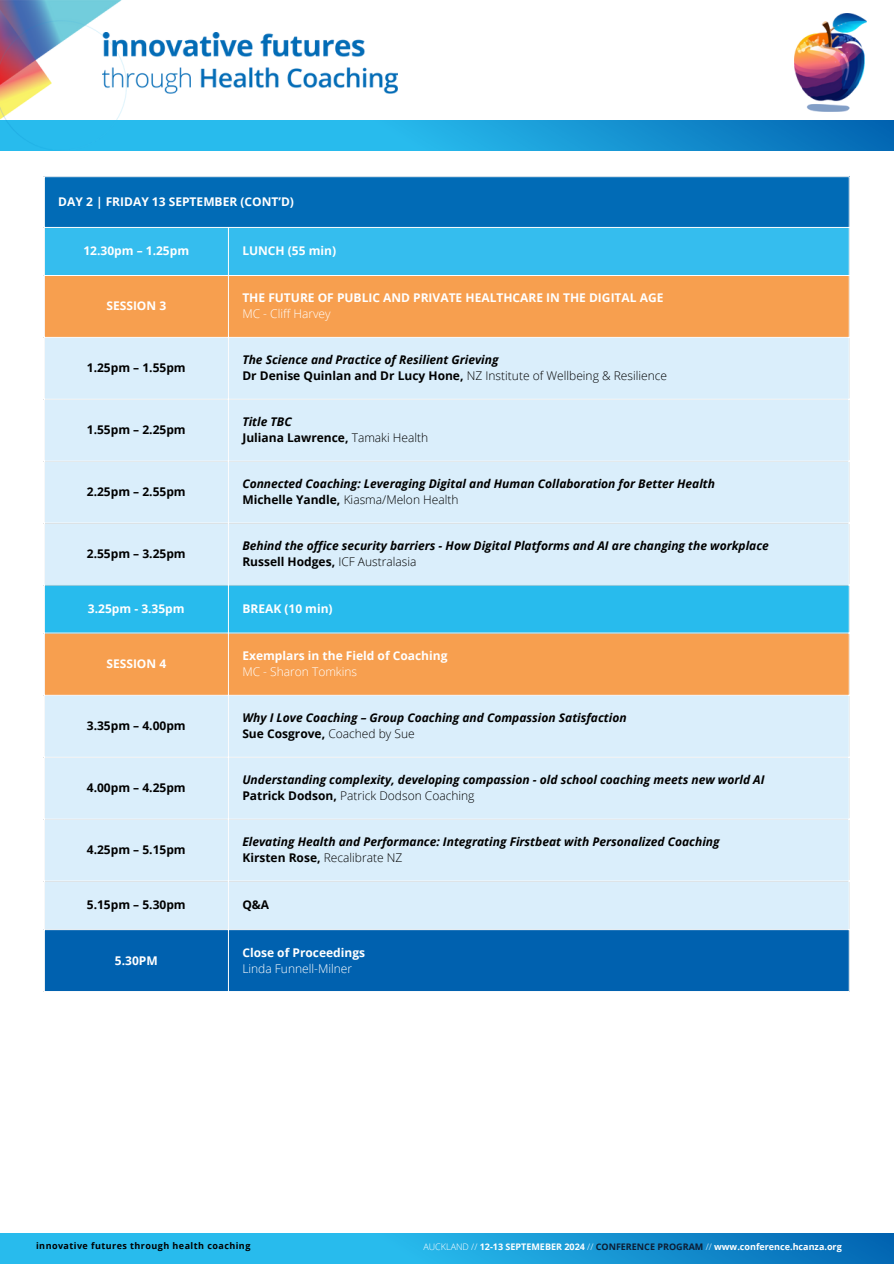
<style>
.page{position:relative;width:894px;height:1264px;background:#fff}
.page>*{position:absolute;margin:0;border:0;box-sizing:border-box;transform-origin:0 0}
.t1{font:italic 700 12px "Open Sans";color:#000}
.t2{font:700 12px "Open Sans";color:#fff}
.t3{font:700 12px "Open Sans";color:#000}
.t4{font:300 12px "Open Sans";color:#000}
.t5{font:300 12px "Open Sans";color:#fff}
.t6{font:700 9px "Open Sans";color:#fff}
.t7{font:700 9px "Open Sans";letter-spacing:.05em;color:#000}
.s1{font-weight:700}
.s2{font-weight:300}
.s3{color:#0d1d34}
</style>
<div class="page">
<svg style="left:126px;top:120px;width:767px;height:31px;background:#1b9fd9"></svg>
<img style="left:0;top:0;width:126px;height:151px">
<img style="left:794px;top:14px;width:72px;height:98px">
<img style="left:103px;top:32px;width:295px;height:62px">
<svg style="left:0;top:1233px;width:893px;height:30px;background:#1da2dc"></svg>
<div style="left:44px;top:176px;width:805px;height:52px;background:#016bb6"></div>
<div style="left:45px;top:228px;width:803px;height:47px;background:#35bdee"></div>
<div style="left:45px;top:276px;width:803px;height:61px;background:#f79f4f"></div>
<svg style="left:45px;top:338px;width:803px;height:591px;background:#dde4e7"></svg>
<div style="left:45px;top:585px;width:803px;height:47px;background:#28bbed"></div>
<div style="left:45px;top:930px;width:803px;height:61px;background:#0061af"></div>
<hr style="left:44px;top:177px;width:1px;height:814px;background:#fff">
<hr style="left:228px;top:228px;width:1px;height:763px;background:#fff">
<hr style="left:848px;top:177px;width:1px;height:814px;background:#fff">
<hr style="left:44px;top:176px;width:805px;height:1px;background:#fff">
<hr style="left:44px;top:227px;width:805px;height:1px;background:#fff">
<hr style="left:44px;top:399px;width:805px;height:1px;background:#fff">
<hr style="left:44px;top:461px;width:805px;height:1px;background:#fff">
<hr style="left:44px;top:522px;width:805px;height:1px;background:#fff">
<hr style="left:44px;top:584px;width:805px;height:1px;background:#fff">
<hr style="left:44px;top:632px;width:805px;height:1px;background:#fff">
<hr style="left:44px;top:695px;width:805px;height:1px;background:#fff">
<hr style="left:44px;top:757px;width:805px;height:1px;background:#fff">
<hr style="left:44px;top:818px;width:805px;height:1px;background:#fff">
<hr style="left:44px;top:880px;width:805px;height:1px;background:#fff">
<p class="t2" style="left:58px;top:193px;width:237px">DAY 2 | FRIDAY 13 SEPTEMBER (CONT’D)</p>
<p class="t2" style="left:83px;top:242px;width:107px">12.30pm – 1.25pm</p>
<p class="t2" style="left:242px;top:242px;width:95px">LUNCH (55 min)</p>
<p class="t2" style="left:106px;top:297px;width:61px">SESSION 3</p>
<p class="t3" style="left:87px;top:359px;width:100px">1.25pm – 1.55pm</p>
<p class="t3" style="left:87px;top:421px;width:100px">1.55pm – 2.25pm</p>
<p class="t3" style="left:87px;top:483px;width:100px">2.25pm – 2.55pm</p>
<p class="t3" style="left:87px;top:545px;width:100px">2.55pm – 3.25pm</p>
<p class="t2" style="left:242px;top:289px;width:422px">THE FUTURE OF PUBLIC AND PRIVATE HEALTHCARE IN THE DIGITAL AGE</p>
<p class="t5" style="left:242px;top:305px;width:90px">MC - Cliff Harvey</p>
<p class="t1" style="left:242px;top:351px;width:258px">The Science and Practice of Resilient Grieving</p>
<p class="t4" style="left:242px;top:367px;width:426px"><span class="s1">Dr Denise Quinlan and Dr Lucy Hone,</span> NZ Institute of Wellbeing &amp; Resilience</p>
<p class="t1" style="left:242px;top:413px;width:51px">Title TBC</p>
<p class="t3" style="left:242px;top:429px;width:187px">Juliana Lawrence, <span class="s2">Tamaki Health</span></p>
<p class="t1" style="left:242px;top:475px;width:474px">Connected Coaching: Leveraging Digital and Human Collaboration for Better Health</p>
<p class="t4" style="left:242px;top:491px;width:218px"><span class="s1">Michelle Yandle,</span> Kiasma/Melon Health</p>
<p class="t1" style="left:242px;top:537px;width:528px">Behind the office security barriers - How Digital Platforms and AI are changing the workplace</p>
<p class="t3" style="left:242px;top:553px;width:176px">Russell Hodges, <span class="s2">ICF Australasia</span></p>
<p class="t2" style="left:88px;top:600px;width:98px">3.25pm - 3.35pm</p>
<p class="t2" style="left:242px;top:600px;width:92px">BREAK (10 min)</p>
<p class="t2" style="left:106px;top:655px;width:61px">SESSION 4</p>
<p class="t3" style="left:87px;top:717px;width:100px">3.35pm – 4.00pm</p>
<p class="t3" style="left:87px;top:779px;width:100px">4.00pm – 4.25pm</p>
<p class="t3" style="left:87px;top:841px;width:100px">4.25pm – 5.15pm</p>
<p class="t2" style="left:242px;top:647px;width:206px">Exemplars in the Field of Coaching</p>
<p class="t5" style="left:242px;top:663px;width:116px">MC - Sharon Tomkins</p>
<p class="t1" style="left:242px;top:709px;width:385px">Why I Love Coaching – Group Coaching and Compassion Satisfaction</p>
<p class="t3" style="left:242px;top:725px;width:174px">Sue Cosgrove, <span class="s2">Coached by Sue</span></p>
<p class="t1" style="left:242px;top:771px;width:523px">Understanding complexity, developing compassion - old school coaching meets new world AI</p>
<p class="t4" style="left:242px;top:787px;width:234px"><span class="s1">Patrick Dodson,</span> Patrick Dodson Coaching</p>
<p class="t1" style="left:242px;top:833px;width:478px">Elevating Health and Performance: Integrating Firstbeat with Personalized Coaching</p>
<p class="t4" style="left:242px;top:849px;width:161px"><span class="s1">Kirsten Rose,</span> Recalibrate NZ</p>
<p class="t3" style="left:87px;top:896px;width:100px">5.15pm – 5.30pm</p>
<p class="t3" style="left:242px;top:896px;width:28px">Q&amp;A</p>
<p class="t2" style="left:115px;top:951px;width:44px">5.30PM</p>
<p class="t2" style="left:242px;top:943px;width:124px">Close of Proceedings</p>
<p class="t5" style="left:242px;top:959px;width:111px">Linda Funnell-Milner</p>
<p class="t7" style="left:36px;top:1239px;width:216px">innovative futures through health coaching</p>
<p class="t6" style="left:423px;top:1240px;width:420px"><span class="s2">AUCKLAND //</span> 12-13 SEPTEMEBER 2024 <span class="s2">//</span> <span class="s3">CONFERENCE PROGRAM</span> <span class="s2">//</span> www.conference.hcanza.org</p>
</div>
